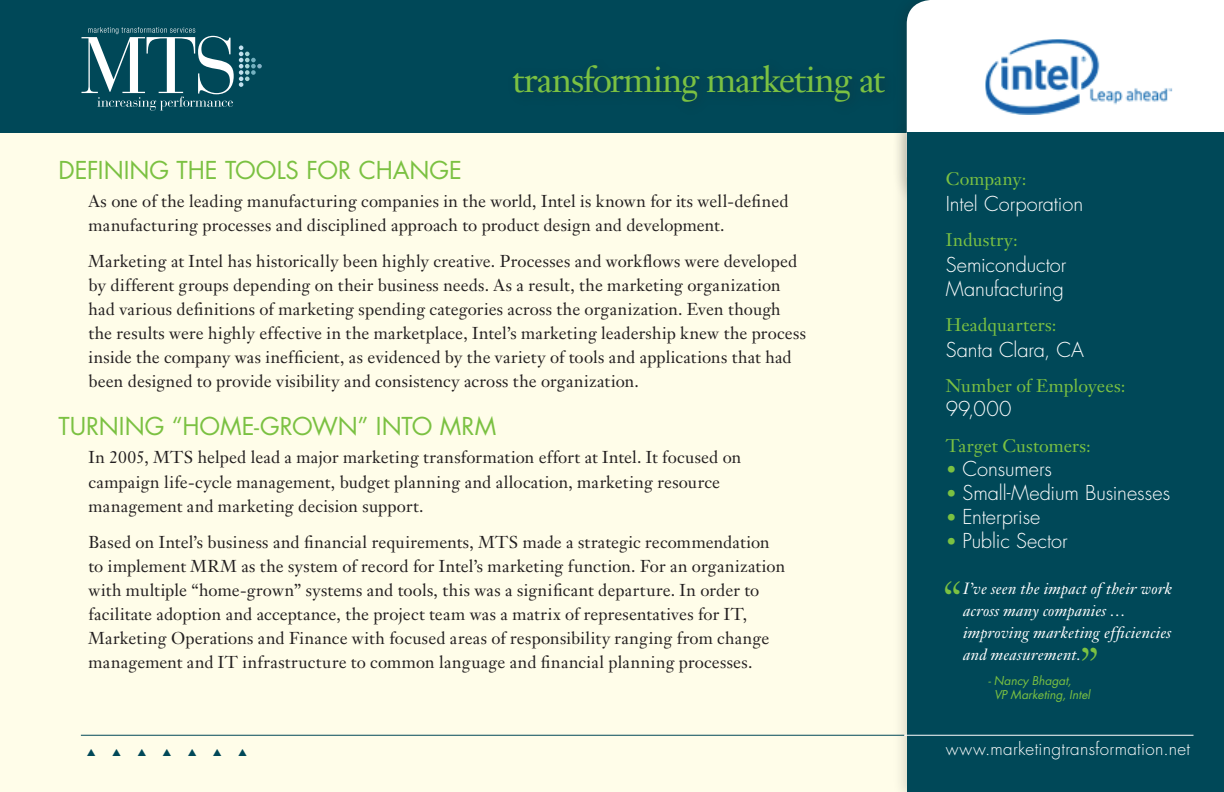
<style>
.page{position:relative;width:1224px;height:792px;background:#fff}
.page>*{position:absolute;margin:0;border:0;box-sizing:border-box;transform-origin:0 0}
.t1{font:italic 44px "Janson Text";color:#7bc142}
.t2{font:36px "Janson Text";letter-spacing:-.035em;color:#7bc142}
.t3{font:24px "Futura";color:#7bc142}
.t4{font:300 20px/24px "Futura";color:#fff}
.t5{font:18px "Janson Text";letter-spacing:.005em;color:#7bc142}
.t6{font:17px/24px "Janson Text";letter-spacing:.01em;color:#231f20}
.t7{font:300 17px "Futura";letter-spacing:.02em;color:#fff}
.t8{font:italic 16px/22px "Janson Text";letter-spacing:.015em;color:#fff}
.t9{font:italic 12px/14.6px "Futura";color:#7bc142}
.s1{font-size:18px;color:#7bc142}
</style>
<div class="page">
<div style="left:0;top:120px;width:928px;height:672px;background:#fffde9"></div>
<div style="left:0;top:0;width:935px;height:133px;background:#004858"></div>
<svg style="left:82px;top:27px;width:180px;height:84px"></svg>
<svg style="left:907px;top:0;width:266px;height:106px"></svg>
<div style="left:890px;top:119px;width:334px;height:673px;background:#231f20;opacity:.15"></div>
<div style="left:907px;top:133px;width:317px;height:659px;background:#004858"></div>
<div style="left:907px;top:106px;width:317px;height:26px;background:#fff"></div>
<img style="left:986px;top:39px;width:186px;height:75px">
<hr style="left:81px;top:735px;width:823px;height:1px;background:#004858">
<hr style="left:904px;top:735px;width:290px;height:1px;background:#fff">
<h2 class="t2" style="left:512px;top:57px;width:374px">transforming marketing at</h2>
<h3 class="t3" style="left:58px;top:155px;width:405px">DEFINING THE TOOLS FOR CHANGE</h3>
<p class="t6" style="left:89px;top:189px;width:702px">As one of the leading manufacturing companies in the world, Intel is known for its well-defined manufacturing processes and disciplined approach to product design and development.</p>
<p class="t6" style="left:89px;top:249px;width:719px">Marketing at Intel has historically been highly creative. Processes and workflows were developed by different groups depending on their business needs. As a result, the marketing organization had various definitions of marketing spending categories across the organization. Even though the results were highly effective in the marketplace, Intel’s marketing leadership knew the process inside the company was inefficient, as evidenced by the variety of tools and applications that had been designed to provide visibility and consistency across the organization.</p>
<h3 class="t3" style="left:58px;top:411px;width:401px">TURNING “HOME-GROWN” INTO MRM</h3>
<p class="t6" style="left:88px;top:445px;width:654px">In 2005, MTS helped lead a major marketing transformation effort at Intel. It focused on campaign life-cycle management, budget planning and allocation, marketing resource management and marketing decision support.</p>
<p class="t6" style="left:88px;top:529px;width:698px">Based on Intel’s business and financial requirements, MTS made a strategic recommendation to implement MRM as the system of record for Intel’s marketing function. For an organization with multiple “home-grown” systems and tools, this was a significant departure. In order to facilitate adoption and acceptance, the project team was a matrix of representatives for IT, Marketing Operations and Finance with focused areas of responsibility ranging from change management and IT infrastructure to common language and financial planning processes.</p>
<p class="t5" style="left:946px;top:168px;width:82px">Company:</p>
<p class="t4" style="left:946px;top:193px;width:139px">Intel Corporation</p>
<p class="t5" style="left:946px;top:228px;width:74px">Industry:</p>
<p class="t4" style="left:946px;top:253px;width:122px">Semiconductor<br>Manufacturing</p>
<p class="t5" style="left:946px;top:313px;width:112px">Headquarters:</p>
<p class="t4" style="left:946px;top:338px;width:140px">Santa Clara, CA</p>
<p class="t5" style="left:946px;top:374px;width:181px">Number of Employees:</p>
<p class="t4" style="left:946px;top:397px;width:67px">99,000</p>
<p class="t5" style="left:946px;top:435px;width:146px">Target Customers:</p>
<p class="t4" style="left:946px;top:458px;width:108px"><span class="s1">•</span> Consumers</p>
<p class="t4" style="left:946px;top:482px;width:226px"><span class="s1">•</span> Small-Medium Businesses</p>
<p class="t4" style="left:946px;top:506px;width:96px"><span class="s1">•</span> Enterprise</p>
<p class="t4" style="left:946px;top:530px;width:124px"><span class="s1">•</span> Public Sector</p>
<h1 class="t1" style="left:939px;top:571px;width:21px">“</h1>
<p class="t8" style="left:963px;top:578px;width:211px">I’ve seen the impact of their work across many companies . . . improving marketing efficiencies and measurement.</p>
<h1 class="t1" style="left:1076px;top:637px;width:21px">”</h1>
<p class="t9" style="left:994px;top:673px;width:98px;text-indent:-6px">- Nancy Bhagat,<br>VP Marketing, Intel</p>
<p class="t7" style="left:946px;top:738px;width:246px">www.marketingtransformation.net</p>
</div>
